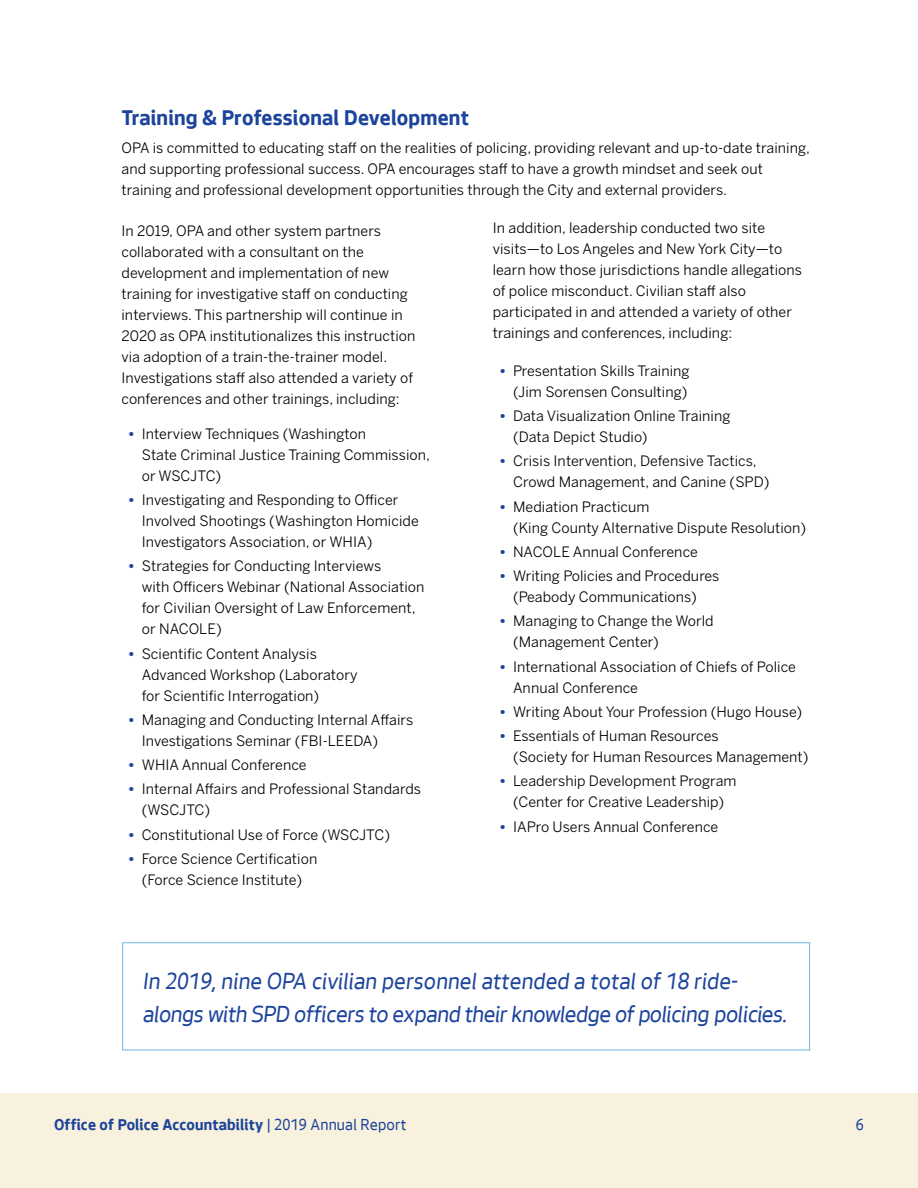
<style>
.page{position:relative;width:918px;height:1188px;background:#fff}
.page>*{position:absolute;margin:0;border:0;box-sizing:border-box;transform-origin:0 0}
.t1{font:italic 24px/33px "Seattle Text";letter-spacing:-.02em;color:#1c449c}
.t2{font:700 22.5px "Seattle Text";letter-spacing:.01em;color:#1c449c}
.t3{font:700 16.5px "Seattle Text";letter-spacing:.01em;color:#1c449c}
.t4{font:16.5px "Seattle Text";color:#1c449c}
.t5{font:14.25px/21px "Benton Sans";letter-spacing:.005em;color:#000}
.s1{font-weight:900;color:#1c449c}
.s2{font-weight:400}
</style>
<div class="page">
<div style="left:0;top:1094px;width:918px;height:94px;background:#f8f1dd"></div>
<div style="left:122px;top:942px;width:688px;height:108px;border:1px solid #71b5e3"></div>
<h2 class="t2" style="left:122px;top:102px;width:349px">Training &amp; Professional Development</h2>
<p class="t5" style="left:122px;top:137px;width:690px">OPA is committed to educating staff on the realities of policing, providing relevant and up-to-date training, and supporting professional success. OPA encourages staff to have a growth mindset and seek out training and professional development opportunities through the City and external providers.</p>
<p class="t5" style="left:122px;top:221px;width:295px">In 2019, OPA and other system partners collaborated with a consultant on the development and implementation of new training for investigative staff on conducting interviews. This partnership will continue in 2020 as OPA institutionalizes this instruction via adoption of a train-the-trainer model.<br>Investigations staff also attended a variety of conferences and other trainings, including:</p>
<p class="t5" style="left:142px;top:423px;width:290px;text-indent:-13px"><span class="s1">•</span> Interview Techniques (Washington<br>State Criminal Justice Training Commission, or WSCJTC)</p>
<p class="t5" style="left:142px;top:490px;width:279px;text-indent:-13px"><span class="s1">•</span> Investigating and Responding to Officer<br>Involved Shootings (Washington Homicide<br>Investigators Association, or WHIA)</p>
<p class="t5" style="left:142px;top:556px;width:284px;text-indent:-13px"><span class="s1">•</span> Strategies for Conducting Interviews<br>with Officers Webinar (National Association for Civilian Oversight of Law Enforcement, or NACOLE)</p>
<p class="t5" style="left:142px;top:643px;width:217px;text-indent:-13px"><span class="s1">•</span> Scientific Content Analysis<br>Advanced Workshop (Laboratory for Scientific Interrogation)</p>
<p class="t5" style="left:142px;top:709px;width:273px;text-indent:-13px"><span class="s1">•</span> Managing and Conducting Internal Affairs<br>Investigations Seminar (FBI-LEEDA)</p>
<p class="t5" style="left:128px;top:755px;width:180px"><span class="s1">•</span> WHIA Annual Conference</p>
<p class="t5" style="left:142px;top:779px;width:281px;text-indent:-13px"><span class="s1">•</span> Internal Affairs and Professional Standards (WSCJTC)</p>
<p class="t5" style="left:128px;top:824px;width:263px"><span class="s1">•</span> Constitutional Use of Force (WSCJTC)</p>
<p class="t5" style="left:128px;top:848px;width:191px;text-align:center"><span class="s1">•</span> Force Science Certification (Force Science Institute)</p>
<p class="t5" style="left:493px;top:218px;width:311px">In addition, leadership conducted two site visits—to Los Angeles and New York City—to learn how those jurisdictions handle allegations of police misconduct. Civilian staff also participated in and attended a variety of other trainings and conferences, including:</p>
<p class="t5" style="left:500px;top:360px;width:192px;text-align:right"><span class="s1">•</span> Presentation Skills Training (Jim Sorensen Consulting)</p>
<p class="t5" style="left:513px;top:406px;width:219px;text-indent:-13px"><span class="s1">•</span> Data Visualization Online Training (Data Depict Studio)</p>
<p class="t5" style="left:513px;top:451px;width:258px;text-indent:-13px"><span class="s1">•</span> Crisis Intervention, Defensive Tactics,<br>Crowd Management, and Canine (SPD)</p>
<p class="t5" style="left:513px;top:496px;width:295px;text-indent:-13px"><span class="s1">•</span> Mediation Practicum<br>(King County Alternative Dispute Resolution)</p>
<p class="t5" style="left:500px;top:541px;width:200px"><span class="s1">•</span> NACOLE Annual Conference</p>
<p class="t5" style="left:513px;top:566px;width:208px;text-indent:-13px"><span class="s1">•</span> Writing Policies and Procedures (Peabody Communications)</p>
<p class="t5" style="left:513px;top:611px;width:202px;text-indent:-13px"><span class="s1">•</span> Managing to Change the World (Management Center)</p>
<p class="t5" style="left:513px;top:656px;width:284px;text-indent:-13px"><span class="s1">•</span> International Association of Chiefs of Police<br>Annual Conference</p>
<p class="t5" style="left:500px;top:701px;width:304px"><span class="s1">•</span> Writing About Your Profession (Hugo House)</p>
<p class="t5" style="left:513px;top:726px;width:297px;text-indent:-13px"><span class="s1">•</span> Essentials of Human Resources<br>(Society for Human Resources Management)</p>
<p class="t5" style="left:500px;top:771px;width:239px;text-align:center"><span class="s1">•</span> Leadership Development Program (Center for Creative Leadership)</p>
<p class="t5" style="left:500px;top:816px;width:220px"><span class="s1">•</span> IAPro Users Annual Conference</p>
<h1 class="t1" style="left:143px;top:963px;width:646px">In 2019, nine OPA civilian personnel attended a total of 18 ride&shy;alongs with SPD officers to expand their knowledge of policing policies.</h1>
<p class="t3" style="left:54px;top:1113px;width:354px">Office of Police Accountability <span class="s2">| 2019 Annual Report</span></p>
<p class="t4" style="left:856px;top:1114px;width:10px">6</p>
</div>
